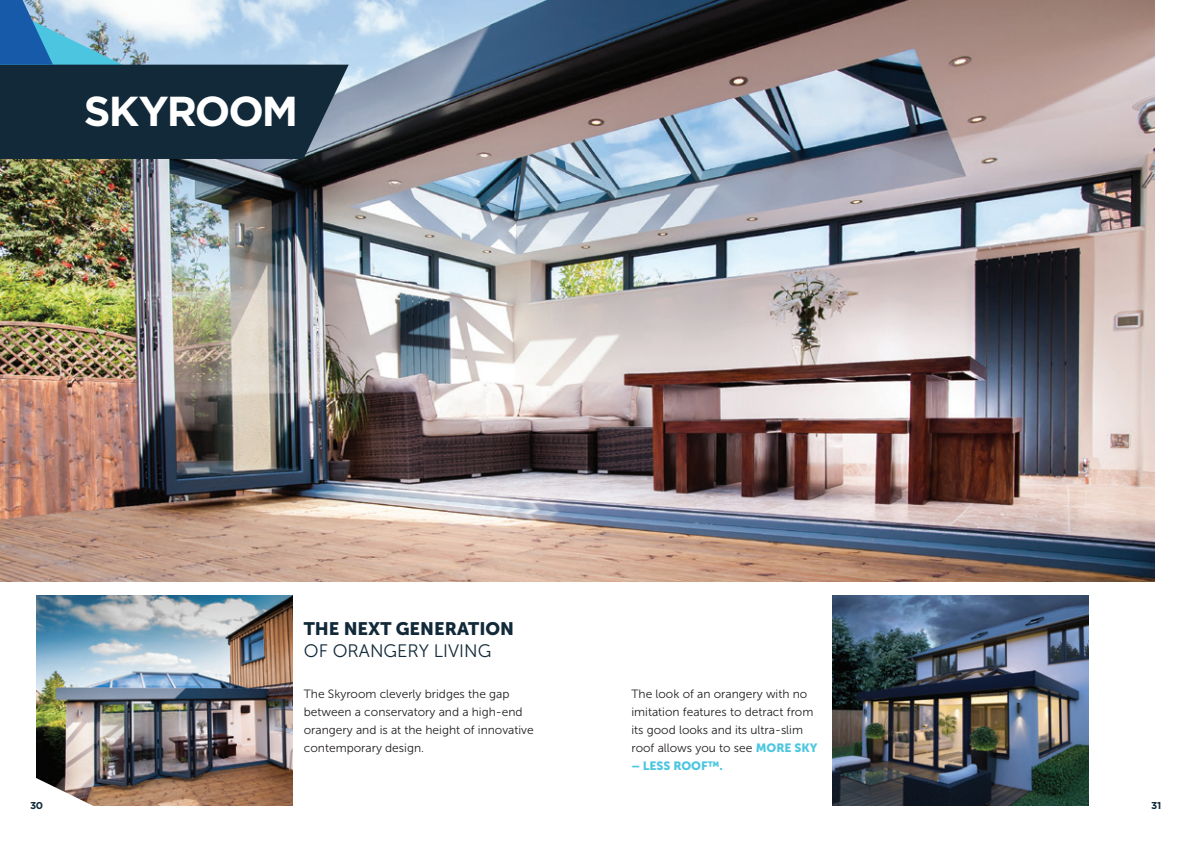
<style>
.page{position:relative;width:1191px;height:842px;background:#fff}
.page>*{position:absolute;margin:0;border:0;box-sizing:border-box;transform-origin:0 0}
.t1{font:700 41.9px "Gotham";letter-spacing:-.045em;color:#fff}
.t2{font:18px "Museo Sans 900";color:#112938}
.t3{font:18px "Museo Sans 300";color:#112938}
.t4{font:12px/18px "Museo Sans 300";color:#231f20}
.t5{font:12px "Museo Sans 900";color:#4cc6e0}
.t6{font:700 10px "Gotham";color:#112938}
.s1{font-family:"Museo Sans 900";color:#4cc6e0}
</style>
<div class="page">
<img style="left:0;top:0;width:1155px;height:581px">
<img style="left:36px;top:595px;width:256px;height:211px">
<svg style="left:36px;top:760px;width:74px;height:46px"></svg>
<svg style="left:0;top:0;width:349px;height:159px"></svg>
<img style="left:832px;top:595px;width:256px;height:211px">
<h1 class="t1" style="left:84px;top:83px;width:216px">SKYROOM</h1>
<p class="t6" style="left:30px;top:799px;width:15px">30</p>
<h2 class="t2" style="left:304px;top:619px;width:212px">THE NEXT GENERATION</h2>
<h2 class="t3" style="left:304px;top:641px;width:189px">OF ORANGERY LIVING</h2>
<p class="t4" style="left:304px;top:685px;width:231px">The Skyroom cleverly bridges the gap between a conservatory and a high-end orangery and is at the height of innovative contemporary design.</p>
<p class="t4" style="left:631px;top:685px;width:187px">The look of an orangery with no imitation features to detract from its good looks and its ultra-slim roof allows you to see <span class="s1">MORE SKY</span></p>
<p class="t5" style="left:631px;top:759px;width:93px">– LESS ROOF™.</p>
<p class="t6" style="left:1151px;top:799px;width:12px">31</p>
</div>
